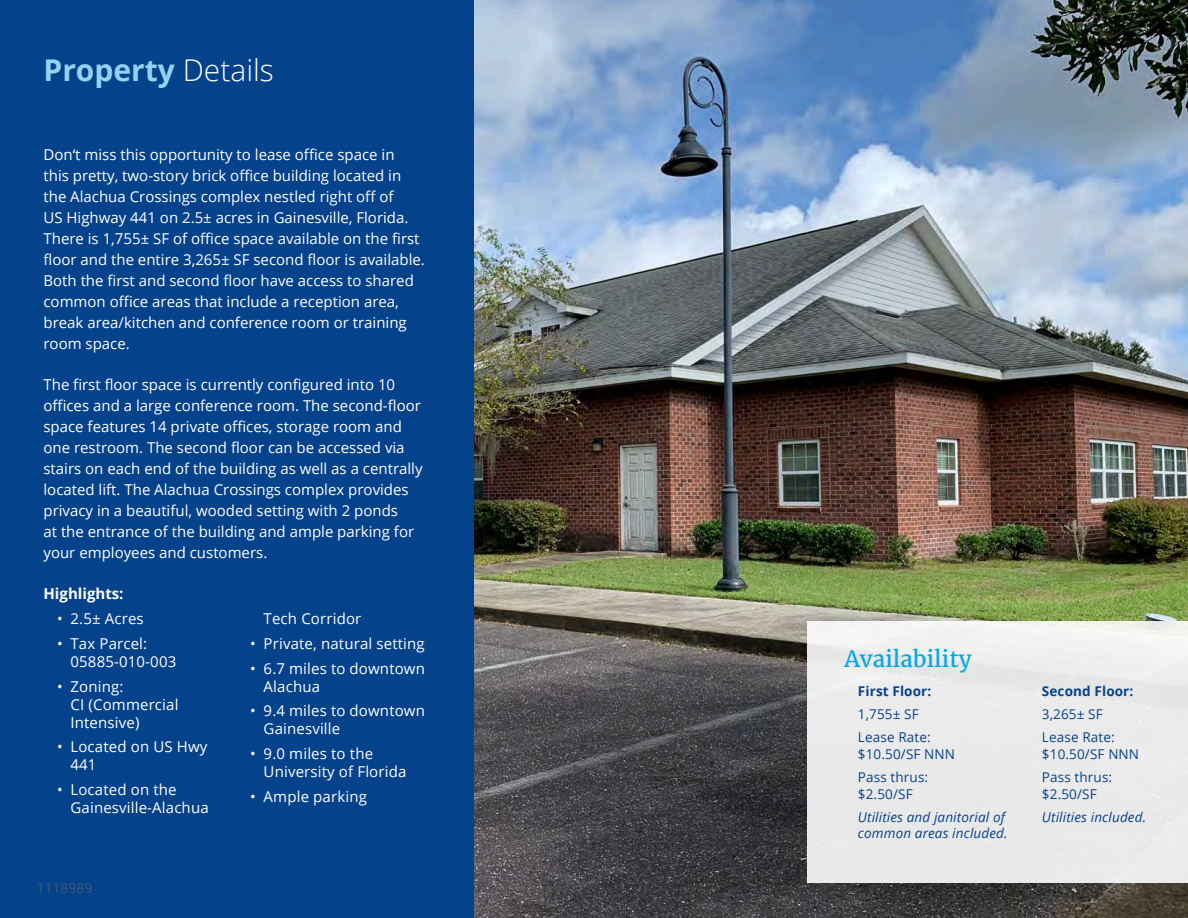
<style>
.page{position:relative;width:1188px;height:918px;background:#fff}
.page>*{position:absolute;margin:0;border:0;box-sizing:border-box;transform-origin:0 0}
.t1{font:700 30px "Open Sans";color:#95d2f2}
.t2{font:22.5px "Merriweather";color:#00a8e4}
.t3{font:15px/21px "Open Sans";color:#fff}
.t4{font:700 15px "Open Sans";color:#fff}
.t5{font:13.5px/23.2px "Open Sans";letter-spacing:.01em;color:#05428c}
.t6{font:italic 13.5px/16.5px "Open Sans";letter-spacing:.01em;color:#05428c}
.t7{font:700 13.5px "Open Sans";letter-spacing:.01em;color:#05428c}
.t8{font:300 13.5px "Open Sans";letter-spacing:.02em;color:#5f6369}
.s1{font-weight:300;color:#fff}
</style>
<div class="page">
<img style="left:473px;top:0;width:715px;height:918px">
<div style="left:0;top:0;width:473px;height:918px;background:#05428c"></div>
<div style="left:807px;top:621px;width:381px;height:261px;background:#eaeaea"></div>
<h1 class="t1" style="left:44px;top:49px;width:232px">Property <span class="s1">Details</span></h1>
<p class="t3" style="left:44px;top:144px;width:383px">Don‘t miss this opportunity to lease office space in<br>this pretty, two-story brick office building located in the Alachua Crossings complex nestled right off of<br>US Highway 441 on 2.5± acres in Gainesville, Florida.<br>There is 1,755± SF of office space available on the first floor and the entire 3,265± SF second floor is available.<br>Both the first and second floor have access to shared common office areas that include a reception area, break area/kitchen and conference room or training room space.</p>
<p class="t3" style="left:44px;top:374px;width:381px">The first floor space is currently configured into 10 offices and a large conference room. The second-floor space features 14 private offices, storage room and one restroom. The second floor can be accessed via stairs on each end of the building as well as a centrally located lift. The Alachua Crossings complex provides privacy in a beautiful, wooded setting with 2 ponds<br>at the entrance of the building and ample parking for your employees and customers.</p>
<p class="t4" style="left:44px;top:583px;width:82px">Highlights:</p>
<p class="t3" style="left:57px;top:608px;width:88px">• 2.5± Acres</p>
<p class="t3" style="left:70px;top:634px;width:107px;line-height:18px;text-indent:-14px">• Tax Parcel:<br>05885-010-003</p>
<p class="t3" style="left:70px;top:677px;width:109px;line-height:18px;text-indent:-14px">• Zoning:<br>CI (Commercial<br>Intensive)</p>
<p class="t3" style="left:70px;top:738px;width:139px;line-height:18px;text-indent:-14px">• Located on US Hwy<br>441</p>
<p class="t3" style="left:70px;top:780px;width:140px;line-height:18px;text-indent:-14px">• Located on the<br>Gainesville-Alachua</p>
<p class="t3" style="left:264px;top:608px;width:99px">Tech Corridor</p>
<p class="t3" style="left:250px;top:633px;width:176px">• Private, natural setting</p>
<p class="t3" style="left:264px;top:659px;width:163px;line-height:18px;text-indent:-13px">• 6.7 miles to downtown<br>Alachua</p>
<p class="t3" style="left:264px;top:702px;width:163px;line-height:18px;text-indent:-14px">• 9.4 miles to downtown<br>Gainesville</p>
<p class="t3" style="left:264px;top:744px;width:144px;line-height:18px;text-indent:-14px">• 9.0 miles to the<br>University of Florida</p>
<p class="t3" style="left:250px;top:786px;width:118px">• Ample parking</p>
<p class="t8" style="left:37px;top:879px;width:57px">1118989</p>
<h2 class="t2" style="left:844px;top:645px;width:129px">Availability</h2>
<p class="t7" style="left:858px;top:681px;width:75px">First Floor:</p>
<p class="t5" style="left:858px;top:702px;width:74px">1,755± SF<br>Lease Rate:</p>
<p class="t5" style="left:858px;top:742px;width:99px">$10.50/SF NNN<br>Pass thrus:</p>
<p class="t5" style="left:858px;top:782px;width:56px">$2.50/SF</p>
<p class="t6" style="left:858px;top:808px;width:151px">Utilities and janitorial of common areas included.</p>
<p class="t7" style="left:1042px;top:681px;width:93px">Second Floor:</p>
<p class="t5" style="left:1042px;top:702px;width:74px">3,265± SF<br>Lease Rate:</p>
<p class="t5" style="left:1042px;top:742px;width:99px">$10.50/SF NNN<br>Pass thrus:</p>
<p class="t5" style="left:1042px;top:782px;width:56px">$2.50/SF</p>
<p class="t6" style="left:1042px;top:808px;width:106px">Utilities included.</p>
</div>
